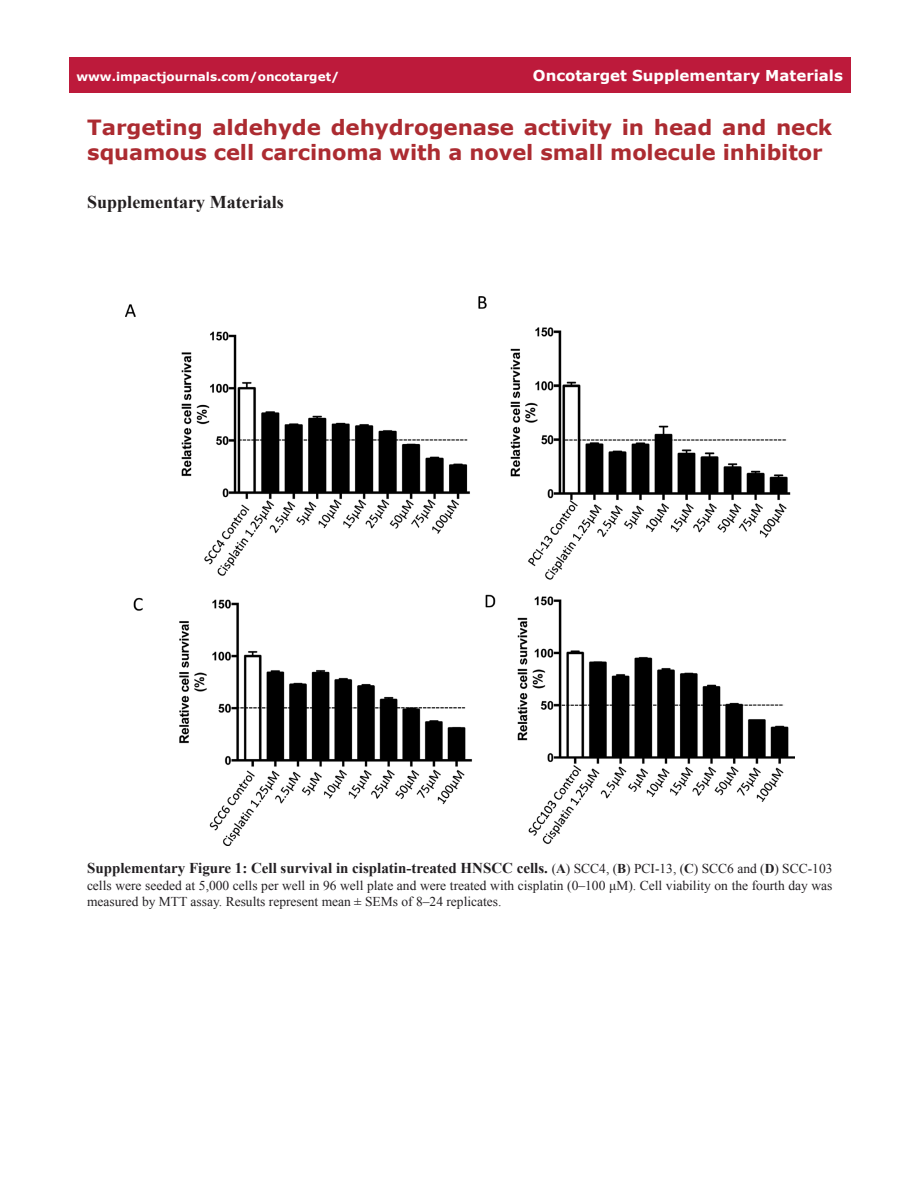
<style>
.page{position:relative;width:918px;height:1188px;background:#fff}
.page>*{position:absolute;margin:0;border:0;box-sizing:border-box;transform-origin:0 0}
.t1{font:700 21px/25.2px "Verdana";letter-spacing:-.005em;color:#ac2b31}
.t2{font:700 18px "Times New Roman";color:#231f20}
.FigureText{font:700 15px "Times New Roman";color:#221f22}
.t3{font:700 15px "Verdana";color:#fff}
.FigureText-2{font:13.5px/16.2px "Times New Roman";color:#221f22}
.t4{font:700 12px "Verdana";color:#fff}
.s1{font-weight:400;font-size:13.5px}
.s2{font-size:13.5px}
</style>
<div class="page">
<div style="left:69px;top:57px;width:781px;height:36px;background:#bd1a3b"></div>
<img style="left:125px;top:297px;width:669px;height:548px">
<p class="t4" style="left:76px;top:68px;width:264px">www.impactjournals.com/oncotarget/</p>
<p class="t3" style="left:533px;top:65px;width:312px">Oncotarget Supplementary Materials</p>
<p class="t1" style="left:87px;top:114px;width:747px">Targeting aldehyde dehydrogenase activity in head and neck squamous cell carcinoma with a novel small molecule inhibitor</p>
<p class="t2" style="left:87px;top:189px;width:198px">Supplementary Materials</p>
<p class="FigureText" style="left:87px;top:858px;width:747px">Supplementary Figure 1: Cell survival in cisplatin-treated HNSCC cells. <span class="s1">(</span><span class="s2">A</span><span class="s1">) SCC4, (</span><span class="s2">B</span><span class="s1">) PCI-13, (</span><span class="s2">C</span><span class="s1">) SCC6 and (</span><span class="s2">D</span><span class="s1">) SCC-103</span></p>
<p class="FigureText-2" style="left:87px;top:877px;width:747px">cells were seeded at 5,000 cells per well in 96 well plate and were treated with cisplatin (0–100 μM). Cell viability on the fourth day was measured by MTT assay. Results represent mean ± SEMs of 8–24 replicates.</p>
</div>
